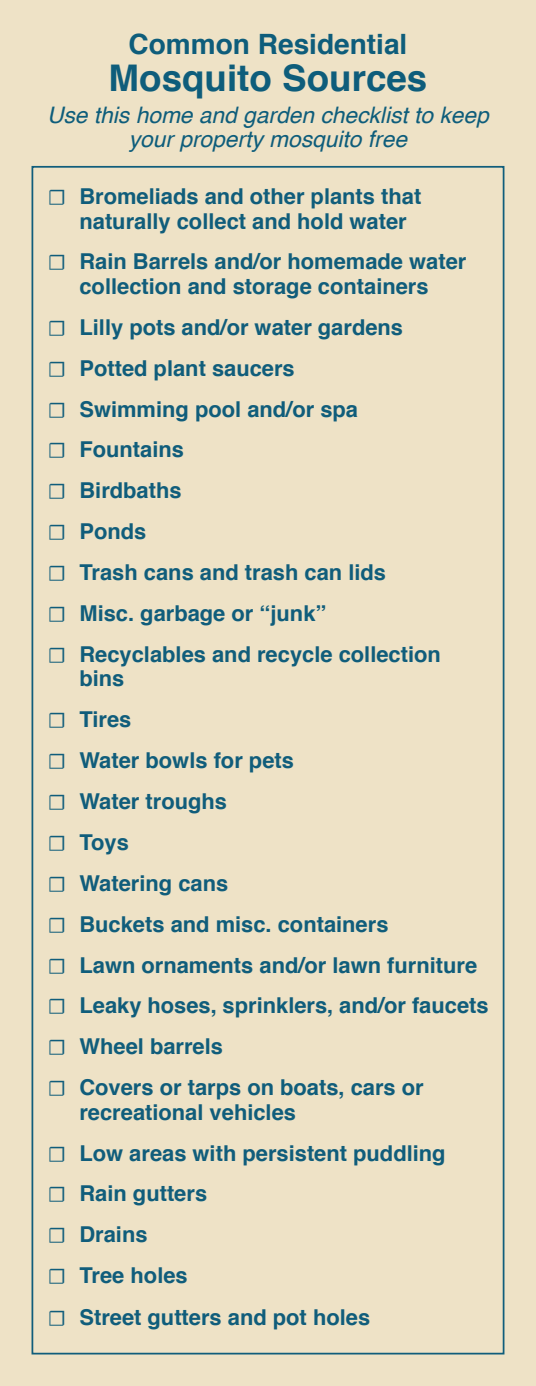
<style>
.page{position:relative;width:536px;height:1386px;background:#eee2c6}
.page>*{position:absolute;margin:0;border:0;box-sizing:border-box;transform-origin:0 0}
.t1{font:700 36.75px "Helvetica";color:#0e5d7b}
.t2{font:700 28px "Helvetica";color:#0e5d7b}
.t3{font:italic 22.75px/24.5px "Helvetica";color:#0e5d7b;text-align:center}
.t4{font:700 21.88px/40.9px "Helvetica";color:#105d7b}
.s1{font-family:"Minion Pro";font-weight:400}
</style>
<div class="page">
<div style="left:16px;top:33px;width:504px;height:136px;background:#eee2c6"></div>
<div style="left:48px;top:188px;width:440px;height:1155px;background:#eee2c6"></div>
<p class="t2" style="left:129px;top:21px;width:280px">Common Residential</p>
<h1 class="t1" style="left:108px;top:48px;width:320px">Mosquito Sources</h1>
<p class="t3" style="left:47px;top:103px;width:443px">Use this home and garden checklist to keep your property mosquito free</p>
<p class="t4" style="left:79px;top:184px;width:343px;line-height:24.5px;text-indent:-32px"><span class="s1">☐</span> Bromeliads and other plants that naturally collect and hold water</p>
<p class="t4" style="left:48px;top:250px;width:420px;line-height:24.5px;text-align:center"><span class="s1">☐</span> Rain Barrels and/or homemade water collection and storage containers</p>
<p class="t4" style="left:48px;top:307px;width:394px"><span class="s1">☐</span> Lilly pots and/or water gardens<br><span class="s1">☐</span> Potted plant saucers<br><span class="s1">☐</span> Swimming pool and/or spa<br><span class="s1">☐</span> Fountains<br><span class="s1">☐</span> Birdbaths<br><span class="s1">☐</span> Ponds<br><span class="s1">☐</span> Trash cans and trash can lids<br><span class="s1">☐</span> Misc. garbage or “junk”<br><span class="s1">☐</span> Recyclables and recycle collection</p>
<p class="t4" style="left:48px;top:658px;width:442px;text-indent:32px">bins<br><span class="s1">☐</span> Tires<br><span class="s1">☐</span> Water bowls for pets<br><span class="s1">☐</span> Water troughs<br><span class="s1">☐</span> Toys<br><span class="s1">☐</span> Watering cans<br><span class="s1">☐</span> Buckets and misc. containers<br><span class="s1">☐</span> Lawn ornaments and/or lawn furniture <span class="s1">☐</span> Leaky hoses, sprinklers, and/or faucets <span class="s1">☐</span> Wheel barrels<br><span class="s1">☐</span> Covers or tarps on boats, cars or</p>
<p class="t4" style="left:48px;top:1092px;width:399px;text-indent:32px">recreational vehicles<br><span class="s1">☐</span> Low areas with persistent puddling <span class="s1">☐</span> Rain gutters<br><span class="s1">☐</span> Drains<br><span class="s1">☐</span> Tree holes<br><span class="s1">☐</span> Street gutters and pot holes</p>
</div>
